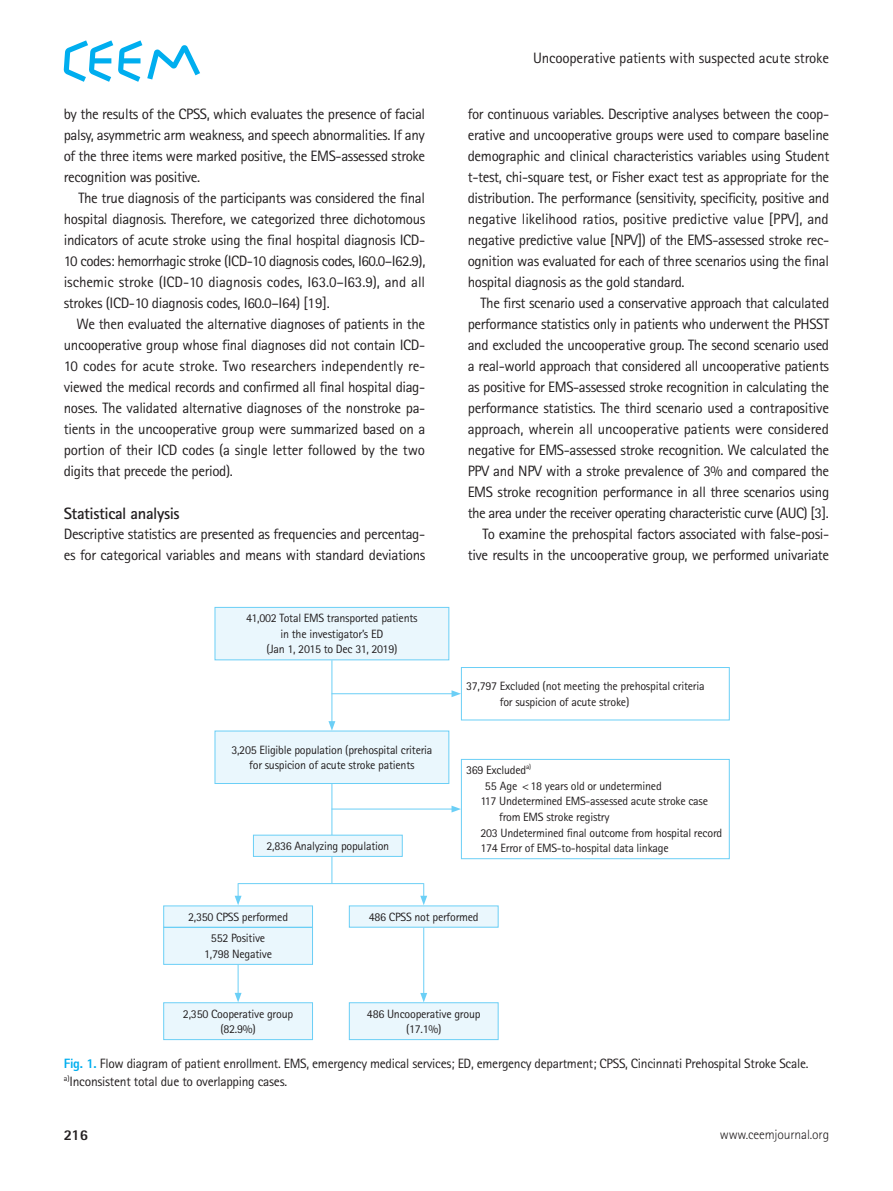
<style>
.page{position:relative;width:893px;height:1191px;background:#fff}
.page>*{position:absolute;margin:0;border:0;box-sizing:border-box;transform-origin:0 0}
.본문중제목{font:700 16.5px "Rotis Sans Serif Std";letter-spacing:-.025em;color:#231f20}
.본문{font:15px/21px "Rotis Sans Serif Std";letter-spacing:-.025em;color:#231f20;text-align:justify}
.t1{font:800 15px "Rotis Sans Serif Std";color:#231f20}
.표제목그림캡션{font:13.5px "Rotis Sans Serif Std";letter-spacing:-.02em;color:#231f20}
.t2{font:300 13.5px "Rotis Sans Serif Std";letter-spacing:-.01em;color:#231f20}
.그림지문{font:12px/15.6px "Rotis Sans Serif Std";letter-spacing:-.02em;color:#231f20;text-align:center}
.s1{font-weight:800;color:#00aeef}
</style>
<div class="page">
<svg style="left:64px;top:40px;width:136px;height:42px"></svg>
<div style="left:349px;top:906px;width:149px;height:21px;background:#eaf7fd"></div>
<div style="left:164px;top:906px;width:148px;height:21px;background:#eaf7fd"></div>
<div style="left:164px;top:927px;width:148px;height:37px;background:#eaf7fd"></div>
<div style="left:163px;top:927px;width:150px;height:37px;border:1px solid #6bcff6"></div>
<div style="left:164px;top:1002px;width:148px;height:37px;background:#eaf7fd"></div>
<div style="left:163px;top:1002px;width:150px;height:38px;border:1px solid #6bcff6"></div>
<div style="left:349px;top:1002px;width:149px;height:37px;background:#eaf7fd"></div>
<div style="left:349px;top:1002px;width:149px;height:38px;border:1px solid #6bcff6"></div>
<svg style="left:235px;top:883px;width:7px;height:22px"></svg>
<hr style="left:238px;top:964px;width:1px;height:31px;background:#6bcff6">
<svg style="left:235px;top:993px;width:7px;height:9px"></svg>
<hr style="left:423px;top:927px;width:1px;height:68px;background:#6bcff6">
<svg style="left:420px;top:993px;width:7px;height:9px"></svg>
<svg style="left:420px;top:883px;width:7px;height:22px"></svg>
<hr style="left:238px;top:883px;width:186px;height:1px;background:#6bcff6">
<div style="left:215px;top:607px;width:234px;height:53px;background:#eaf7fd"></div>
<div style="left:215px;top:607px;width:234px;height:53px;border:1px solid #6bcff6"></div>
<div style="left:215px;top:731px;width:234px;height:52px;background:#eaf7fd"></div>
<div style="left:215px;top:730px;width:234px;height:54px;border:1px solid #6bcff6"></div>
<hr style="left:332px;top:660px;width:1px;height:63px;background:#6bcff6">
<svg style="left:328px;top:721px;width:7px;height:9px"></svg>
<hr style="left:332px;top:783px;width:1px;height:100px;background:#6bcff6">
<div style="left:461px;top:667px;width:269px;height:53px;border:1px solid #6bcff6"></div>
<hr style="left:332px;top:693px;width:122px;height:1px;background:#6bcff6">
<svg style="left:451px;top:690px;width:10px;height:7px"></svg>
<div style="left:461px;top:759px;width:269px;height:100px;border:1px solid #6bcff6"></div>
<hr style="left:332px;top:808px;width:122px;height:1px;background:#6bcff6">
<svg style="left:451px;top:805px;width:10px;height:7px"></svg>
<div style="left:253px;top:835px;width:149px;height:21px;background:#eaf7fd"></div>
<div style="left:253px;top:834px;width:150px;height:22px;border:1px solid #6bcff6"></div>
<p class="본문" style="left:64px;top:103px;width:363px">by the results of the CPSS, which evaluates the presence of facial palsy, asymmetric arm weakness, and speech abnormalities. If any of the three items were marked positive, the EMS-assessed stroke recognition was positive.</p>
<p class="본문" style="left:64px;top:187px;width:363px;text-indent:15px">The true diagnosis of the participants was considered the final hospital diagnosis. Therefore, we categorized three dichotomous indicators of acute stroke using the final hospital diagnosis ICD-10 codes: hemorrhagic stroke (ICD-10 diagnosis codes, I60.0–I62.9), ischemic stroke (ICD-10 diagnosis codes, I63.0–I63.9), and all strokes (ICD-10 diagnosis codes, I60.0–I64) [19].</p>
<p class="본문" style="left:64px;top:313px;width:363px;text-indent:13px">We then evaluated the alternative diagnoses of patients in the uncooperative group whose final diagnoses did not contain ICD-10 codes for acute stroke. Two researchers independently re&shy;viewed the medical records and confirmed all final hospital diag&shy;noses. The validated alternative diagnoses of the nonstroke pa&shy;tients in the uncooperative group were summarized based on a portion of their ICD codes (a single letter followed by the two digits that precede the period).</p>
<p class="본문중제목" style="left:64px;top:503px;width:117px">Statistical analysis</p>
<p class="본문" style="left:64px;top:523px;width:363px">Descriptive statistics are presented as frequencies and percentag&shy;es for categorical variables and means with standard deviations</p>
<p class="그림지문" style="left:246px;top:610px;width:173px">41,002 Total EMS transported patients in the investigator’s ED</p>
<p class="그림지문" style="left:266px;top:641px;width:133px">(Jan 1, 2015 to Dec 31, 2019)</p>
<p class="그림지문" style="left:231px;top:741px;width:203px">3,205 Eligible population (prehospital criteria for suspicion of acute stroke patients</p>
<p class="본문" style="left:533px;top:47px;width:298px">Uncooperative patients with suspected acute stroke</p>
<p class="본문" style="left:468px;top:103px;width:363px">for continuous variables. Descriptive analyses between the coop&shy;erative and uncooperative groups were used to compare baseline demographic and clinical characteristics variables using Student t-test, chi-square test, or Fisher exact test as appropriate for the distribution. The performance (sensitivity, specificity, positive and negative likelihood ratios, positive predictive value [PPV], and negative predictive value [NPV]) of the EMS-assessed stroke rec&shy;ognition was evaluated for each of three scenarios using the final hospital diagnosis as the gold standard.</p>
<p class="본문" style="left:468px;top:292px;width:363px;text-indent:13px">The first scenario used a conservative approach that calculated performance statistics only in patients who underwent the PHSST and excluded the uncooperative group. The second scenario used a real-world approach that considered all uncooperative patients as positive for EMS-assessed stroke recognition in calculating the performance statistics. The third scenario used a contrapositive approach, wherein all uncooperative patients were considered negative for EMS-assessed stroke recognition. We calculated the PPV and NPV with a stroke prevalence of 3% and compared the EMS stroke recognition performance in all three scenarios using the area under the receiver operating characteristic curve (AUC) [3].</p>
<p class="본문" style="left:468px;top:523px;width:363px;text-align:right">To examine the prehospital factors associated with false-posi&shy;tive results in the uncooperative group, we performed univariate</p>
<p class="그림지문" style="left:500px;top:678px;width:206px;text-align:left;text-indent:-34px">37,797 Excluded (not meeting the prehospital criteria for suspicion of acute stroke)</p>
<p class="그림지문" style="left:466px;top:762px;width:67px">369 Excluded<sup>a)</sup></p>
<p class="그림지문" style="left:485px;top:778px;width:179px">55 Age &lt;18 years old or undetermined</p>
<p class="그림지문" style="left:499px;top:793px;width:210px;text-align:left;text-indent:-19px">117 Undetermined EMS-assessed acute stroke case from EMS stroke registry</p>
<p class="그림지문" style="left:480px;top:824px;width:243px">203 Undetermined final outcome from hospital record</p>
<p class="그림지문" style="left:266px;top:838px;width:124px">2,836 Analyzing population</p>
<p class="그림지문" style="left:480px;top:840px;width:190px">174 Error of EMS-to-hospital data linkage</p>
<p class="그림지문" style="left:188px;top:908px;width:102px">2,350 CPSS performed</p>
<p class="그림지문" style="left:369px;top:908px;width:112px">486 CPSS not performed</p>
<p class="그림지문" style="left:211px;top:930px;width:56px">552 Positive</p>
<p class="그림지문" style="left:204px;top:946px;width:69px">1,798 Negative</p>
<p class="그림지문" style="left:183px;top:1005px;width:112px">2,350 Cooperative group (82.9%)</p>
<p class="그림지문" style="left:367px;top:1005px;width:115px">486 Uncooperative group (17.1%)</p>
<p class="표제목그림캡션" style="left:64px;top:1055px;width:746px"><span class="s1">Fig. 1.</span> Flow diagram of patient enrollment. EMS, emergency medical services; ED, emergency department; CPSS, Cincinnati Prehospital Stroke Scale.</p>
<p class="표제목그림캡션" style="left:64px;top:1073px;width:225px"><sup>a)</sup>Inconsistent total due to overlapping cases.</p>
<p class="t1" style="left:64px;top:1125px;width:26px">216</p>
<p class="t2" style="left:720px;top:1126px;width:111px">www.ceemjournal.org</p>
</div>
